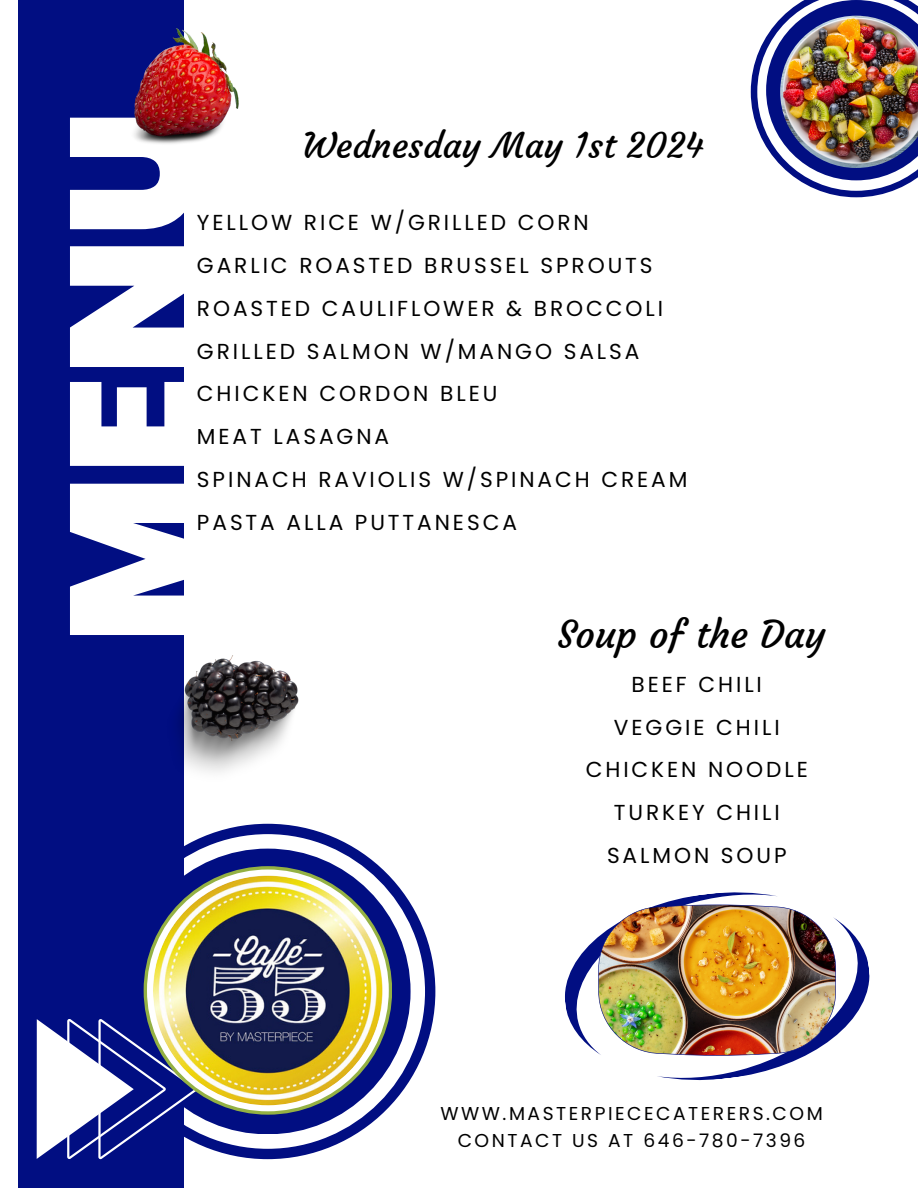
<style>
.page{position:relative;width:918px;height:1188px;background:#fff}
.page>*{position:absolute;margin:0;border:0;box-sizing:border-box;transform-origin:0 0}
.t1{font:900 177.9px "Poppins";color:#fff}
.t2{font:38.1px "Courgette";color:#000}
.t3{font:35.25px "Courgette";color:#000}
.t4{font:21.75px/42.8px "Poppins";letter-spacing:.135em;color:#000}
.t5{font:18.6px "Poppins";letter-spacing:.135em;color:#000}
</style>
<div class="page">
<svg style="left:183px;top:824px;width:252px;height:335px"></svg>
<div style="left:125px;top:849px;width:286px;height:285px;background:#010e82;border-radius:50%"></div>
<div style="left:18px;top:0;width:165px;height:1188px;background:#010e82"></div>
<img style="left:134px;top:28px;width:104px;height:118px">
<img style="left:178px;top:656px;width:120px;height:129px">
<svg style="left:37px;top:1019px;width:160px;height:140px"></svg>
<svg style="left:144px;top:866px;width:248px;height:249px;background:#93ad50"></svg>
<div style="left:147px;top:870px;width:242px;height:241px;background:#fff;border-radius:50%"></div>
<img style="left:153px;top:876px;width:230px;height:229px;border-radius:50%">
<svg style="left:751px;top:0;width:167px;height:197px"></svg>
<img style="left:780px;top:16px;width:138px;height:152px">
<img style="left:565px;top:892px;width:305px;height:189px">
<p class="t1" style="left:9px;top:644px;width:536px;rotate:-90deg">MENU</p>
<p class="t3" style="left:303px;top:124px;width:403px">Wednesday May 1st 2024</p>
<h2 class="t4" style="left:197px;top:201px;width:492px">YELLOW RICE W/GRILLED CORN<br>GARLIC ROASTED BRUSSEL SPROUTS<br>ROASTED CAULIFLOWER &amp; BROCCOLI<br>GRILLED SALMON W/MANGO SALSA<br>CHICKEN CORDON BLEU<br>MEAT LASAGNA<br>SPINACH RAVIOLIS W/SPINACH CREAM<br>PASTA ALLA PUTTANESCA</h2>
<p class="t2" style="left:557px;top:611px;width:270px">Soup of the Day</p>
<p class="t4" style="left:586px;top:663px;width:224px;text-align:center">BEEF CHILI<br>VEGGIE CHILI<br>CHICKEN NOODLE<br>TURKEY CHILI<br>SALMON SOUP</p>
<h3 class="t5" style="left:440px;top:1100px;width:384px">WWW.MASTERPIECECATERERS.COM</h3>
<p class="t5" style="left:458px;top:1127px;width:349px">CONTACT US AT 646-780-7396</p>
</div>
